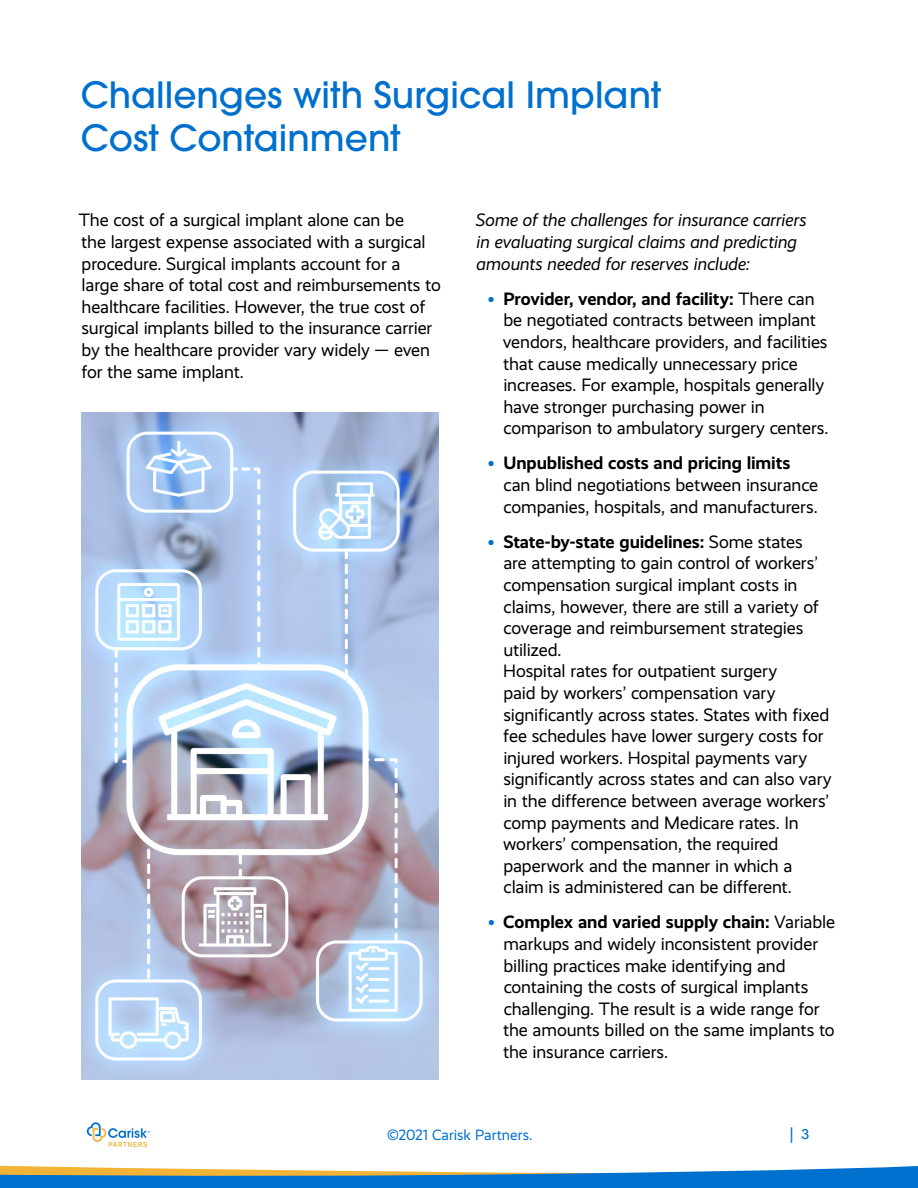
<style>
.page{position:relative;width:918px;height:1188px;background:#fff}
.page>*{position:absolute;margin:0;border:0;box-sizing:border-box;transform-origin:0 0}
.t1{font:500 36px/43.2px "ITC Avant Garde Pro";color:#0070ce}
.t2{font:18px/21.6px "Realist";letter-spacing:-.005em;color:#000}
.t3{font:italic 18px/21.6px "Realist";letter-spacing:-.01em;color:#000}
.t4{font:15px "Realist";color:#0070ce}
.t5{font:500 15px "Acumin Pro";color:#0070ce}
.s1{font-weight:500;color:#0070ce}
.s2{font-weight:700}
</style>
<div class="page">
<img style="left:81px;top:413px;width:358px;height:667px">
<svg style="left:0;top:1165px;width:918px;height:23px"></svg>
<svg style="left:87px;top:1122px;width:63px;height:25px"></svg>
<h1 class="t1" style="left:81px;top:73px;width:582px">Challenges with Surgical Implant<br>Cost Containment</h1>
<p class="t2" style="left:79px;top:210px;width:364px">The cost of a surgical implant alone can be<br>the largest expense associated with a surgical procedure. Surgical implants account for a<br>large share of total cost and reimbursements to healthcare facilities. However, the true cost of surgical implants billed to the insurance carrier by the healthcare provider vary widely — even for the same implant.</p>
<p class="t3" style="left:476px;top:210px;width:332px">Some of the challenges for insurance carriers in evaluating surgical claims and predicting amounts needed for reserves include:</p>
<p class="t2" style="left:503px;top:288px;width:327px;text-indent:-15px"><span class="s1">•</span> <span class="s2">Provider, vendor, and facility:</span> There can be negotiated contracts between implant vendors, healthcare providers, and facilities that cause medically unnecessary price increases. For example, hospitals generally have stronger purchasing power in comparison to ambulatory surgery centers.</p>
<p class="t2" style="left:504px;top:453px;width:316px;text-indent:-16px"><span class="s1">•</span> <span class="s2">Unpublished costs and pricing limits </span>can blind negotiations between insurance companies, hospitals, and manufacturers.</p>
<p class="t2" style="left:503px;top:531px;width:330px;text-indent:-15px"><span class="s1">•</span> <span class="s2">State-by-state guidelines:</span> Some states<br>are attempting to gain control of workers’ compensation surgical implant costs in claims, however, there are still a variety of coverage and reimbursement strategies utilized.<br>Hospital rates for outpatient surgery<br>paid by workers’ compensation vary significantly across states. States with fixed fee schedules have lower surgery costs for injured workers. Hospital payments vary significantly across states and can also vary in the difference between average workers’ comp payments and Medicare rates. In workers’ compensation, the required paperwork and the manner in which a claim is administered can be different.</p>
<p class="t2" style="left:503px;top:912px;width:333px;text-indent:-15px"><span class="s1">•</span> <span class="s2">Complex and varied supply chain:</span> Variable markups and widely inconsistent provider billing practices make identifying and containing the costs of surgical implants challenging. The result is a wide range for the amounts billed on the same implants to the insurance carriers.</p>
<p class="t4" style="left:387px;top:1126px;width:147px">©2021 Carisk Partners.</p>
<p class="t5" style="left:789px;top:1123px;width:22px">| 3</p>
</div>
